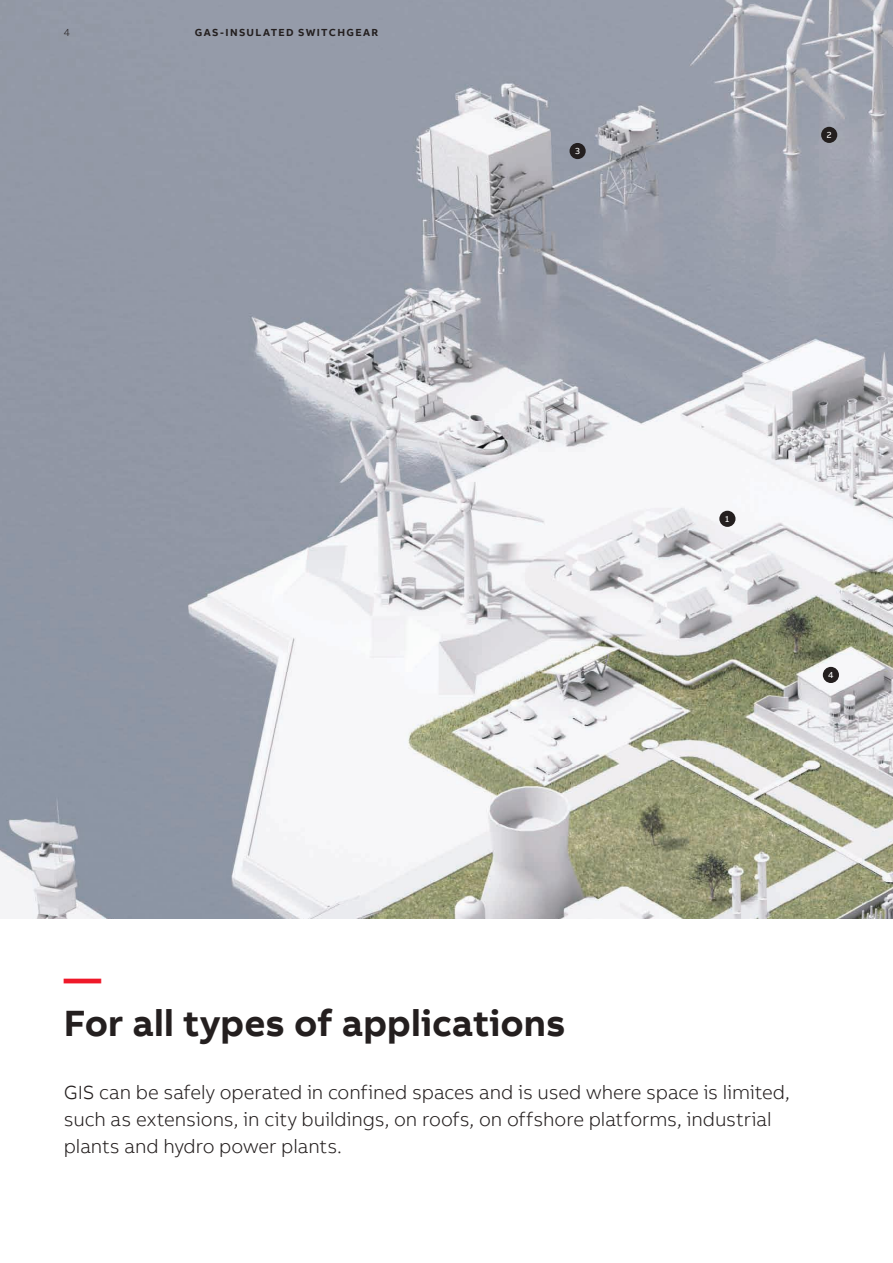
<style>
.page{position:relative;width:893px;height:1263px;background:#fff}
.page>*{position:absolute;margin:0;border:0;box-sizing:border-box;transform-origin:0 0}
.t1{font:700 37.5px "AB Bvoice";color:#241f1f}
.t2{font:700 37.5px "AB Bvoice";color:#ef1829}
.t3{font:300 19.5px/27px "AB Bvoice";letter-spacing:-.005em;color:#241f1f}
.t4{font:700 10.5px "AB Bvoice";letter-spacing:.13em;color:#241f1f}
.t5{font:300 10.5px "AB Bvoice";color:#241f1f}
.t6{font:9px "AB Bvoice";color:#fff}
</style>
<div class="page">
<img style="left:0;top:0;width:893px;height:919px">
<div style="left:719px;top:511px;width:16px;height:16px;background:#241f1f;border-radius:50%"></div>
<div style="left:821px;top:127px;width:16px;height:16px;background:#241f1f;border-radius:50%"></div>
<div style="left:569px;top:143px;width:17px;height:16px;background:#241f1f;border-radius:50%"></div>
<div style="left:823px;top:667px;width:16px;height:16px;background:#241f1f;border-radius:50%"></div>
<p class="t5" style="left:64px;top:26px;width:8px">4</p>
<p class="t4" style="left:195px;top:25px;width:185px">GAS-INSULATED SWITCHGEAR</p>
<p class="t6" style="left:575px;top:146px;width:6px">3</p>
<p class="t6" style="left:827px;top:130px;width:6px">2</p>
<p class="t6" style="left:725px;top:513px;width:6px">1</p>
<p class="t6" style="left:828px;top:670px;width:7px">4</p>
<h1 class="t2" style="left:64px;top:954px;width:39px">—</h1>
<h1 class="t1" style="left:64px;top:999px;width:504px">For all types of applications</h1>
<p class="t3" style="left:64px;top:1079px;width:727px">GIS can be safely operated in confined spaces and is used where space is limited, such as extensions, in city buildings, on roofs, on offshore platforms, industrial plants and hydro power plants.</p>
</div>
